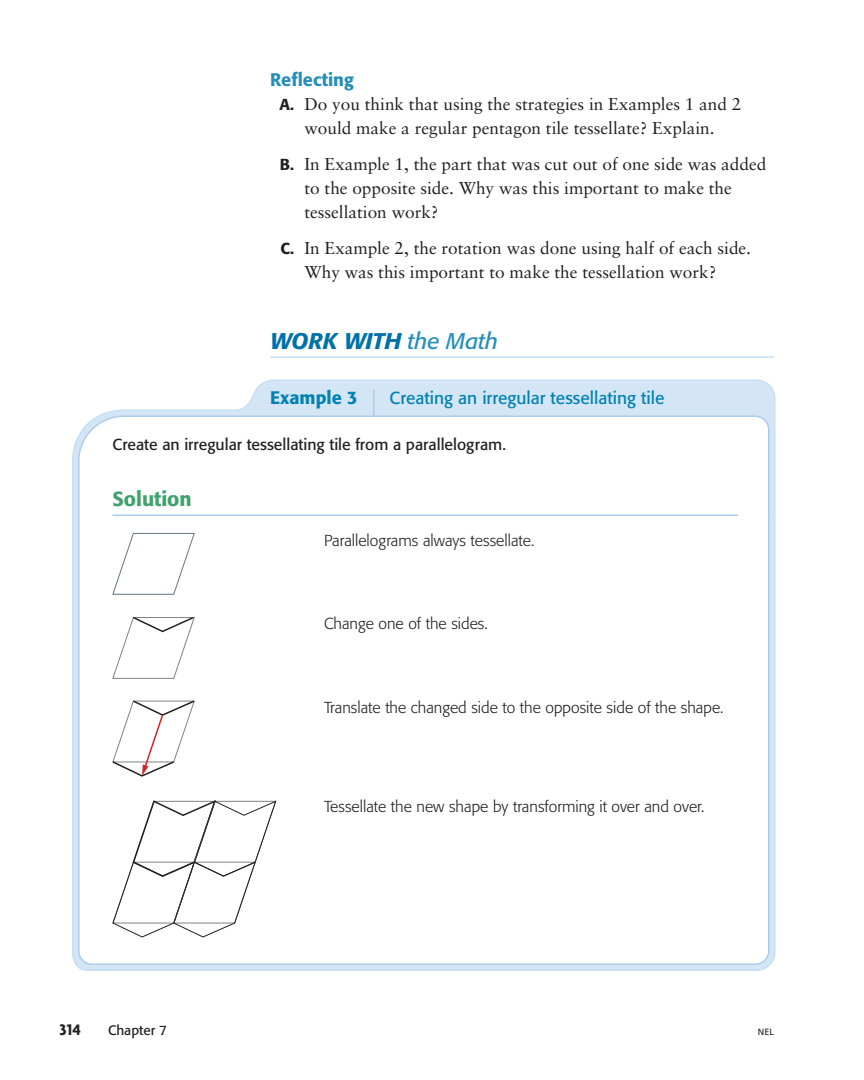
<style>
.page{position:relative;width:864px;height:1080px;background:#fff}
.page>*{position:absolute;margin:0;border:0;box-sizing:border-box;transform-origin:0 0}
.t1{font:italic 500 22.5px "Formata";color:#0071a7}
.t2{font:500 20.25px "Formata";color:#41a16d}
.t3{font:500 18px "Formata";color:#268fb9}
.t4{font:500 18px "Formata";color:#0082b2}
.t5{font:17.25px/24px "Sabon";color:#231f20}
.t6{font:17.25px "Formata";color:#0082b2}
.t7{font:700 16.5px "Agenda";color:#231f20}
.t8{font:300 15.75px "Formata";color:#231f20}
.t9{font:15.75px "Formata";color:#231f20}
.t10{font:13.5px "Formata";color:#231f20}
.t11{font:9px "Frutiger";color:#231f20}
.s1{font-family:"Formata";font-weight:500;font-size:15.75px}
.s2{font-weight:400;color:#268fb9}
</style>
<div class="page">
<svg style="left:72px;top:356px;width:704px;height:615px"></svg>
<p class="t3" style="left:270px;top:72px;width:85px">Reflecting</p>
<p class="t5" style="left:280px;top:94px;width:463px;text-align:center"><span class="s1">A.</span> Do you think that using the strategies in Examples 1 and 2 would make a regular pentagon tile tessellate? Explain.</p>
<p class="t5" style="left:304px;top:154px;width:463px;text-indent:-25px"><span class="s1">B.</span> In Example 1, the part that was cut out of one side was added to the opposite side. Why was this important to make the tessellation work?</p>
<p class="t5" style="left:304px;top:238px;width:448px;text-indent:-24px"><span class="s1">C.</span> In Example 2, the rotation was done using half of each side.<br>Why was this important to make the tessellation work?</p>
<h1 class="t1" style="left:270px;top:331px;width:230px">WORK WITH <span class="s2">the Math</span></h1>
<p class="t4" style="left:270px;top:390px;width:89px">Example 3</p>
<p class="t6" style="left:390px;top:391px;width:276px">Creating an irregular tessellating tile</p>
<p class="t9" style="left:112px;top:437px;width:395px">Create an irregular tessellating tile from a parallelogram.</p>
<p class="t2" style="left:112px;top:489px;width:81px">Solution</p>
<p class="t8" style="left:324px;top:533px;width:212px">Parallelograms always tessellate.</p>
<p class="t8" style="left:324px;top:617px;width:165px">Change one of the sides.</p>
<p class="t8" style="left:324px;top:700px;width:401px">Translate the changed side to the opposite side of the shape.</p>
<p class="t8" style="left:324px;top:799px;width:382px">Tessellate the new shape by transforming it over and over.</p>
<p class="t7" style="left:60px;top:1023px;width:23px">314</p>
<p class="t10" style="left:108px;top:1024px;width:61px">Chapter 7</p>
<p class="t11" style="left:758px;top:1028px;width:18px">NEL</p>
</div>
